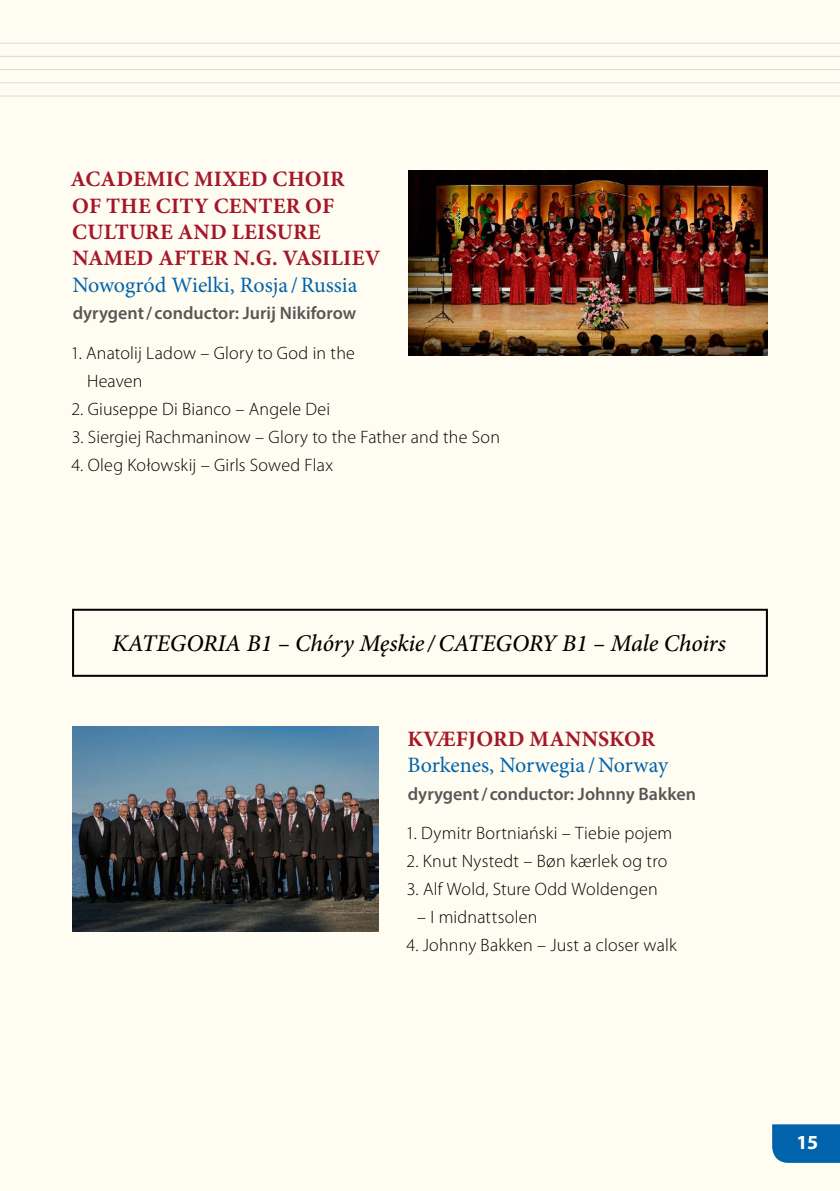
<style>
.page{position:relative;width:840px;height:1191px;background:#fff}
.page>*{position:absolute;margin:0;border:0;box-sizing:border-box;transform-origin:0 0}
.t1{font:italic 500 24px "Minion Pro";letter-spacing:-.005em;color:#000}
.t2{font:22px "Minion Pro";letter-spacing:.005em;color:#0063ac}
.t3{font:700 22px/26.4px "Minion Pro";letter-spacing:.04em;color:#a5162a}
.t4{font:700 22px/26.4px "Minion Pro";letter-spacing:.09em;color:#a5162a}
.t5{font:700 22px "Minion Pro";letter-spacing:.01em;color:#a5162a}
.t6{font:700 20px "Myriad Pro";color:#fff}
.t7{font:300 18px/28px "Myriad Pro";letter-spacing:.015em;color:#000}
.t8{font:600 18px "Myriad Pro";color:#575756}
</style>
<div class="page">
<div style="left:0;top:0;width:839px;height:1191px;background:#fffdf1"></div>
<div style="left:772px;top:1124px;width:67px;height:38px;background:#0063ac"></div>
<hr style="left:0;top:96px;width:839px;height:1px;background:#dadada">
<hr style="left:0;top:82px;width:839px;height:1px;background:#dadada">
<hr style="left:0;top:69px;width:839px;height:1px;background:#dadada">
<hr style="left:0;top:56px;width:839px;height:1px;background:#dadada">
<hr style="left:0;top:43px;width:839px;height:1px;background:#dadada">
<div style="left:72px;top:609px;width:695px;height:68px;border:2px solid #000"></div>
<img style="left:408px;top:170px;width:359px;height:185px">
<img style="left:72px;top:726px;width:306px;height:205px">
<p class="t3" style="left:70px;top:166px;width:274px">ACADEMIC MIXED CHOIR<br>OF THE CITY CENTER</p>
<p class="t4" style="left:72px;top:192px;width:248px;text-indent:233px">OF<br>CULTURE AND LEISURE<br>NAMED AFTER</p>
<p class="t5" style="left:233px;top:243px;width:134px">N.G. VASILIEV</p>
<p class="t2" style="left:72px;top:270px;width:286px">Nowogród Wielki, Rosja / Russia</p>
<p class="t8" style="left:73px;top:302px;width:285px">dyrygent/ conductor: Jurij Nikiforow</p>
<p class="t7" style="left:87px;top:339px;width:269px;text-indent:-16px">1. Anatolij Ladow – Glory to God in the<br>Heaven</p>
<p class="t7" style="left:71px;top:395px;width:260px">2. Giuseppe Di Bianco – Angele Dei</p>
<p class="t7" style="left:72px;top:423px;width:429px">3. Siergiej Rachmaninow – Glory to the Father and the Son</p>
<p class="t7" style="left:71px;top:451px;width:263px">4. Oleg Kołowskij – Girls Sowed Flax</p>
<h1 class="t1" style="left:112px;top:627px;width:614px">KATEGORIA B1 – Chóry Męskie /CATEGORY B1 – Male Choirs</h1>
<p class="t5" style="left:407px;top:723px;width:174px">KVÆFJORD MANNSKOR</p>
<p class="t2" style="left:407px;top:750px;width:262px">Borkenes, Norwegia / Norway</p>
<p class="t8" style="left:407px;top:782px;width:290px">dyrygent/ conductor: Johnny Bakken</p>
<p class="t7" style="left:405px;top:819px;width:268px">1. Dymitr Bortniański – Tiebie pojem</p>
<p class="t7" style="left:406px;top:847px;width:262px">2. Knut Nystedt – Bøn kærlek og tro</p>
<p class="t7" style="left:406px;top:875px;width:252px">3. Alf Wold, Sture Odd Woldengen</p>
<p class="t7" style="left:417px;top:903px;width:121px">– I midnattsolen</p>
<p class="t7" style="left:406px;top:931px;width:271px">4. Johnny Bakken – Just a closer walk</p>
<p class="t6" style="left:795px;top:1129px;width:23px">15</p>
</div>
